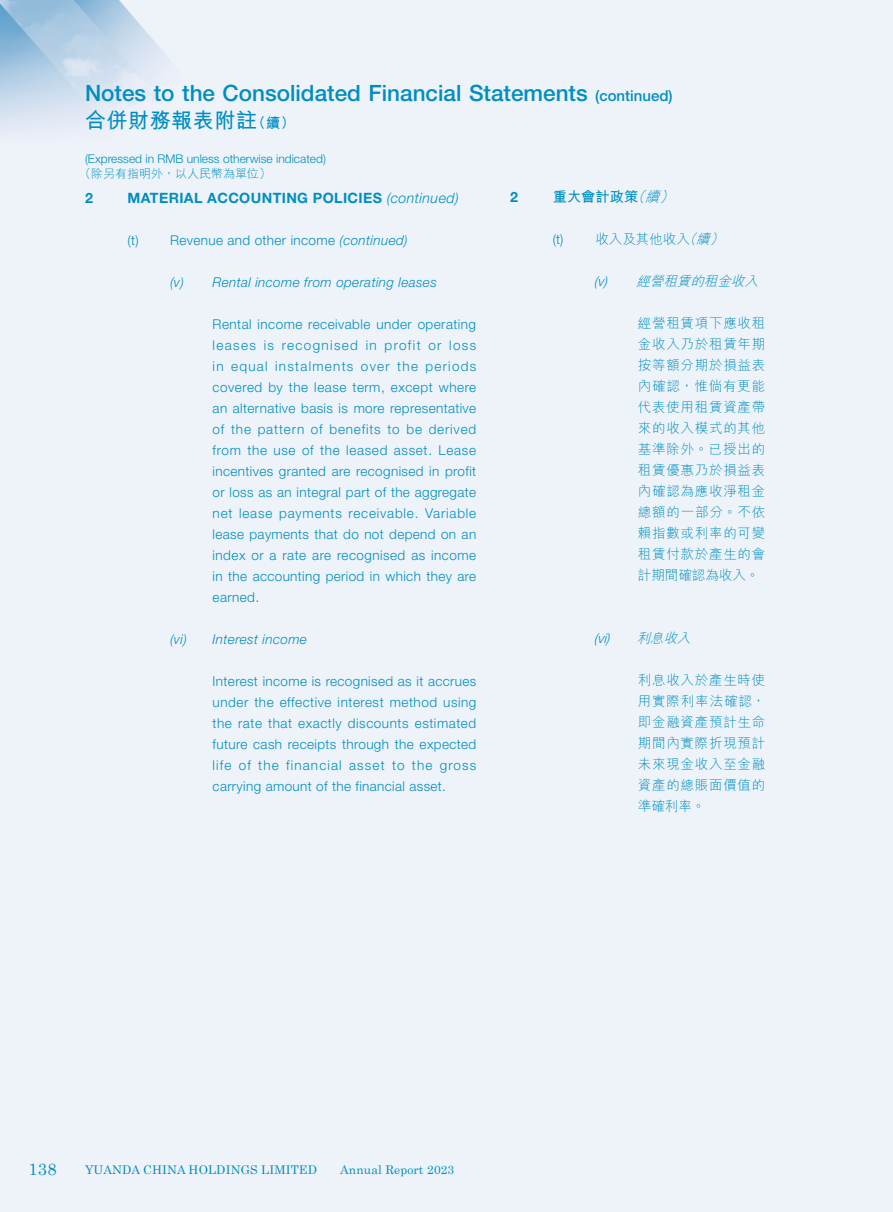
<style>
.page{position:relative;width:893px;height:1212px;background:#fff}
.page>*{position:absolute;margin:0;border:0;box-sizing:border-box;transform-origin:0 0}
.t1{font:500 22.5px "Helvetica Neue LT Std";color:#008ec1}
.t2{font:700 21px "M Hei HK";letter-spacing:.025em;color:#008ec1}
.t3{font:16.5px "Century";color:#008ec1}
.t4{font:700 14.25px "Helvetica Neue LT Std";letter-spacing:.025em;color:#008ec1}
.t5{font:700 14.25px "M Hei HK";color:#008ec1}
.t6{font:300 13.5px/21px "Helvetica Neue LT Std";letter-spacing:.025em;color:#008ec1;text-align:justify}
.t7{font:300 13.5px/21px "M Hei HK";letter-spacing:.055em;color:#008ec1;text-align:justify}
.t8{font:italic 300 13.5px "Helvetica Neue LT Std";letter-spacing:.025em;color:#008ec1}
.t9{font:italic 300 13.5px "M Hei HK";color:#008ec1}
.t10{font:300 13.5px "M Hei HK";color:#008ec1}
.t11{font:italic 300 13.5px "Helvetica Neue LT Std";color:#008ec1}
.t12{font:12px "Century";letter-spacing:.01em;color:#008ec1}
.t13{font:300 12px "Helvetica Neue LT Std";color:#008ec1}
.t14{font:300 12px "M Hei HK";color:#008ec1}
.s1{font-size:15px}
.s2{font-size:14.25px}
.s3{font-weight:300;font-style:italic}
.s4{font-style:italic}
.s5{font-family:"Helvetica Neue LT Std"}
</style>
<div class="page">
<div style="left:0;top:0;width:892px;height:1212px;background:#eef3f9"></div>
<h1 class="t1" style="left:85px;top:79px;width:589px">Notes to the Consolidated Financial Statements <span class="s1">(continued)</span></h1>
<h2 class="t2" style="left:85px;top:105px;width:212px">合併財務報表附註<span class="s2">（續）</span></h2>
<p class="t13" style="left:85px;top:151px;width:242px">(Expressed in RMB unless otherwise indicated)</p>
<p class="t14" style="left:79px;top:167px;width:193px">（除另有指明外，以人民幣為單位）</p>
<p class="t4" style="left:85px;top:189px;width:9px">2</p>
<p class="t4" style="left:128px;top:189px;width:333px">MATERIAL ACCOUNTING POLICIES <span class="s3">(continued)</span></p>
<p class="t6" style="left:128px;top:229px;width:282px">(t) Revenue and other income <span class="s4">(continued)</span></p>
<p class="t8" style="left:170px;top:274px;width:268px">(v) Rental income from operating leases</p>
<p class="t6" style="left:213px;top:313px;width:265px">Rental income receivable under operating leases is recognised in profit or loss in equal instalments over the periods covered by the lease term, except where an alternative basis is more representative of the pattern of benefits to be derived from the use of the leased asset. Lease incentives granted are recognised in profit or loss as an integral part of the aggregate net lease payments receivable. Variable lease payments that do not depend on an index or a rate are recognised as income in the accounting period in which they are earned.</p>
<p class="t8" style="left:170px;top:631px;width:138px">(vi) Interest income</p>
<p class="t6" style="left:213px;top:670px;width:265px">Interest income is recognised as it accrues under the effective interest method using the rate that exactly discounts estimated future cash receipts through the expected life of the financial asset to the gross carrying amount of the financial asset.</p>
<p class="t4" style="left:510px;top:188px;width:9px">2</p>
<p class="t5" style="left:553px;top:187px;width:126px">重大會計政策<span class="s3">（續）</span></p>
<p class="t10" style="left:553px;top:232px;width:176px"><span class="s5">(t)</span> 收入及其他收入<span class="s4">（續）</span></p>
<p class="t9" style="left:594px;top:274px;width:169px"><span class="s5">(v)</span> 經營租賃的租金收入</p>
<p class="t7" style="left:638px;top:312px;width:129px">經營租賃項下應收租金收入乃於租賃年期按等額分期於損益表內確認，惟倘有更能代表使用租賃資產帶來的收入模式的其他基準除外。已授出的租賃優惠乃於損益表內確認為應收淨租金總額的一部分。不依賴指數或利率的可變租賃付款於產生的會計期間確認為收入。</p>
<p class="t11" style="left:594px;top:630px;width:18px">(vi)</p>
<p class="t9" style="left:636px;top:631px;width:59px">利息收入</p>
<p class="t7" style="left:638px;top:669px;width:129px">利息收入於產生時使用實際利率法確認，即金融資產預計生命期間內實際折現預計未來現金收入至金融資產的總賬面價值的準確利率。</p>
<p class="t3" style="left:28px;top:1155px;width:30px">138</p>
<p class="t12" style="left:85px;top:1159px;width:234px">YUANDA CHINA HOLDINGS LIMITED</p>
<p class="t12" style="left:340px;top:1159px;width:116px">Annual Report 2023</p>
</div>
